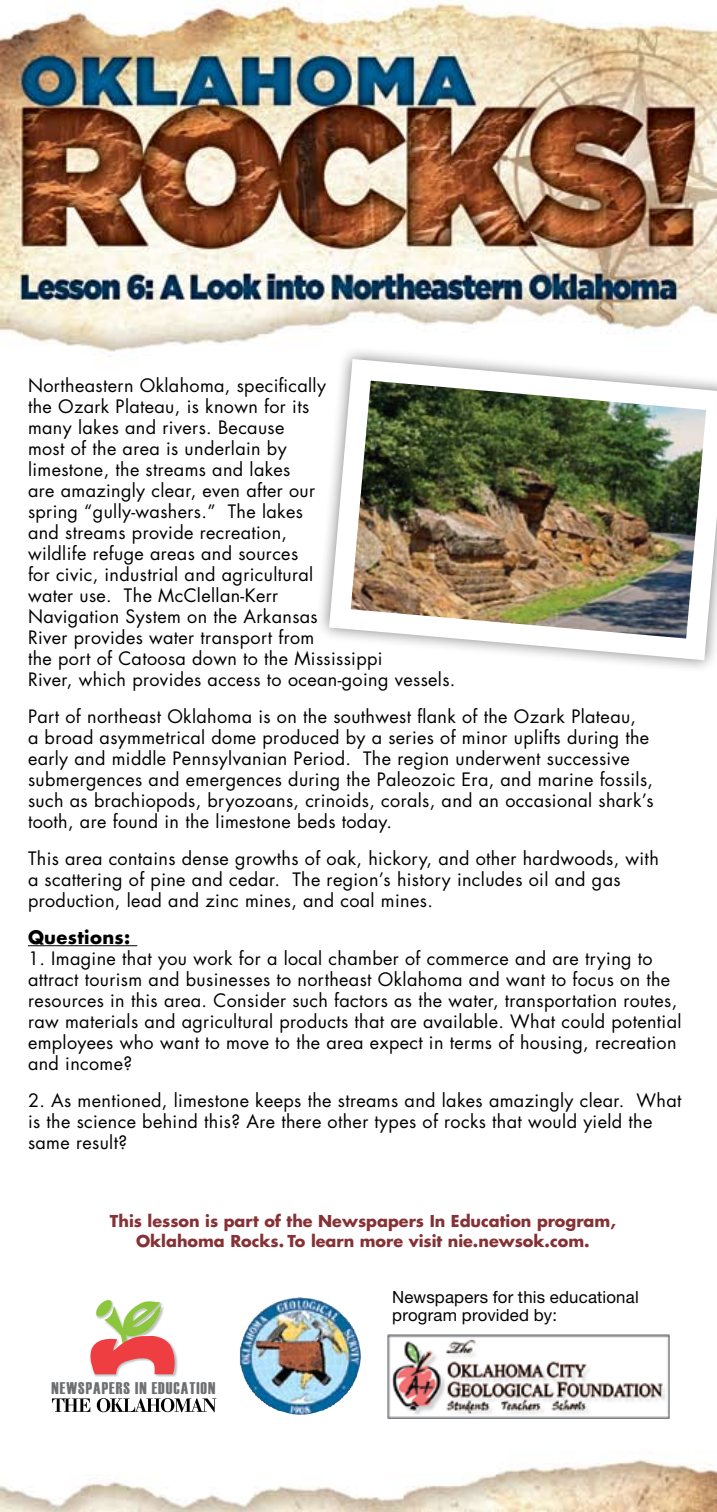
<style>
.page{position:relative;width:717px;height:1512px;background:#fff}
.page>*{position:absolute;margin:0;border:0;box-sizing:border-box;transform-origin:0 0}
.t1{font:18px/21px "Futura";letter-spacing:.02em;color:#000}
.t2{font:700 18px "Futura";letter-spacing:.02em;color:#000}
.t3{font:17px "Haettenschweiler";letter-spacing:.06em;color:#6d6f71}
.t4{font:16.8px/18.6px "Helvetica Neue";letter-spacing:.01em;color:#000}
.t5{font:700 16px/20px "Futura";color:#853135;text-align:center}
</style>
<div class="page">
<img style="left:0;top:0;width:717px;height:1512px">
<img style="left:387px;top:1334px;width:283px;height:84px">
<img style="left:240px;top:1297px;width:122px;height:119px">
<svg style="left:52px;top:1398px;width:38px;height:14px"></svg>
<svg style="left:97px;top:1398px;width:119px;height:14px"></svg>
<img style="left:90px;top:1335px;width:88px;height:42px">
<svg style="left:89px;top:1299px;width:87px;height:75px"></svg>
<hr style="left:28px;top:945px;width:109px;height:1px;background:#000">
<div style="left:314px;top:344px;width:403px;height:340px;background:#fff"></div>
<img style="left:321px;top:351px;width:396px;height:317px">
<p class="t1" style="left:28px;top:375px;width:429px">Northeastern Oklahoma, specifically<br>the Ozark Plateau, is known for its<br>many lakes and rivers. Because<br>most of the area is underlain by<br>limestone, the streams and lakes<br>are amazingly clear, even after our<br>spring “gully-washers.” The lakes<br>and streams provide recreation,<br>wildlife refuge areas and sources<br>for civic, industrial and agricultural<br>water use. The McClellan-Kerr<br>Navigation System on the Arkansas<br>River provides water transport from<br>the port of Catoosa down to the Mississippi<br>River, which provides access to ocean-going vessels.</p>
<p class="t1" style="left:28px;top:706px;width:627px">Part of northeast Oklahoma is on the southwest flank of the Ozark Plateau,<br>a broad asymmetrical dome produced by a series of minor uplifts during the early and middle Pennsylvanian Period. The region underwent successive submergences and emergences during the Paleozoic Era, and marine fossils, such as brachiopods, bryozoans, crinoids, corals, and an occasional shark’s tooth, are found in the limestone beds today.</p>
<p class="t1" style="left:28px;top:848px;width:632px">This area contains dense growths of oak, hickory, and other hardwoods, with a scattering of pine and cedar. The region’s history includes oil and gas production, lead and zinc mines, and coal mines.</p>
<p class="t2" style="left:28px;top:925px;width:104px">Questions:</p>
<p class="t1" style="left:28px;top:948px;width:655px">1. Imagine that you work for a local chamber of commerce and are trying to attract tourism and businesses to northeast Oklahoma and want to focus on the resources in this area. Consider such factors as the water, transportation routes, raw materials and agricultural products that are available. What could potential employees who want to move to the area expect in terms of housing, recreation and income?</p>
<p class="t1" style="left:28px;top:1090px;width:655px">2. As mentioned, limestone keeps the streams and lakes amazingly clear. What is the science behind this? Are there other types of rocks that would yield the same result?</p>
<p class="t5" style="left:110px;top:1211px;width:507px">This lesson is part of the Newspapers In Education program,<br>Oklahoma Rocks. To learn more visit nie.newsok.com.</p>
<p class="t3" style="left:52px;top:1379px;width:165px">NEWSPAPERS IN EDUCATION</p>
<p class="t4" style="left:392px;top:1287px;width:248px">Newspapers for this educational program provided by:</p>
</div>
